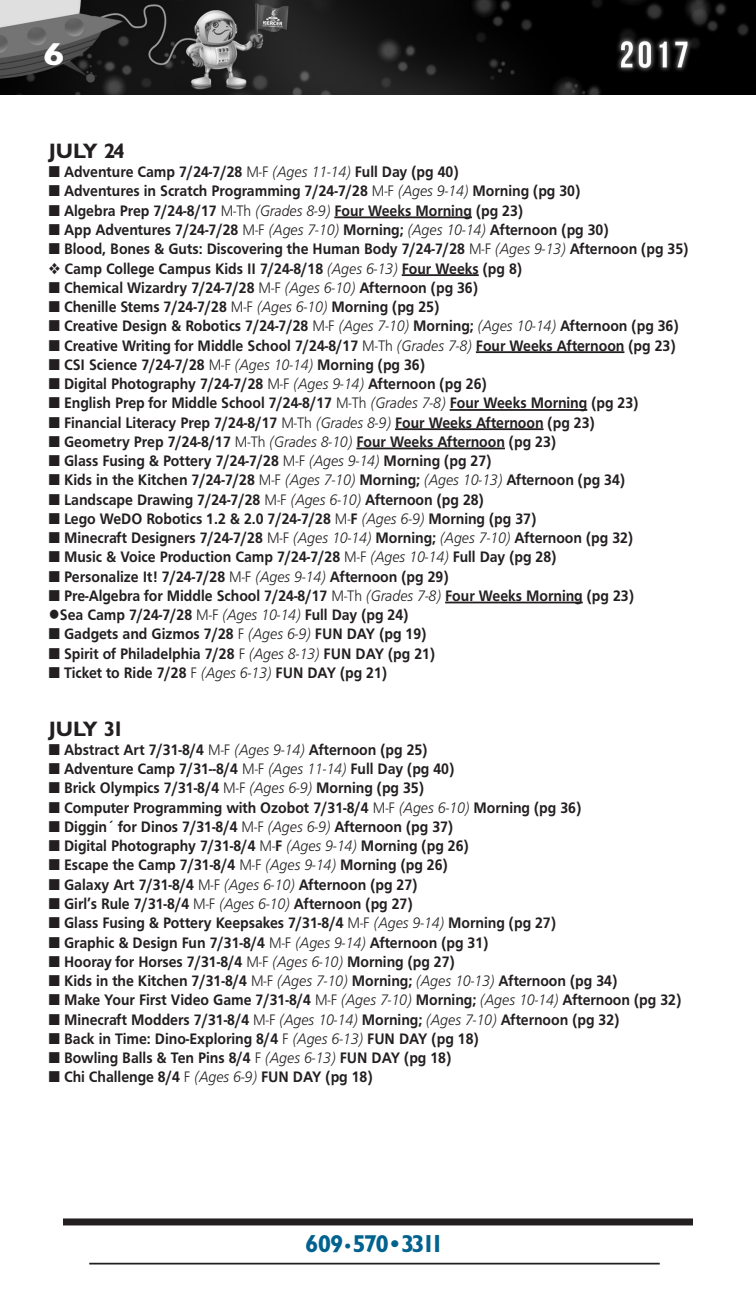
<style>
.page{position:relative;width:756px;height:1292px;background:#fff}
.page>*{position:absolute;margin:0;border:0;box-sizing:border-box;transform-origin:0 0}
.t1{font:31.5px "Classical Sans Bold DTC";color:#fff;scale:1.3 1}
.t2{font:24.5px "Classical Sans Bold DTC";letter-spacing:-.08em;color:#00628e}
.Heading_2{font:21px "Classical Sans Bold DTC";letter-spacing:-.05em;color:#231f20}
.t3{font:15.75px "Frugal Sans Bold DTC";color:#231f20;scale:.93 1}
.s1{font-family:"Frugal Sans Light DTC"}
.s2{font-family:"Frugal Sans Light Italic DTC"}
.s3{font-size:17.5px}
</style>
<div class="page">
<img style="left:0;top:0;width:756px;height:94px">
<div style="left:63px;top:1218px;width:630px;height:7px;background:#231f20"></div>
<hr style="left:89px;top:1262px;width:571px;height:2px;background:#231f20">
<hr style="left:334px;top:216px;width:138px;height:2px;background:#231f20">
<hr style="left:402px;top:274px;width:77px;height:2px;background:#231f20">
<hr style="left:476px;top:351px;width:148px;height:2px;background:#231f20">
<hr style="left:450px;top:409px;width:137px;height:2px;background:#231f20">
<hr style="left:395px;top:428px;width:149px;height:2px;background:#231f20">
<hr style="left:356px;top:447px;width:149px;height:2px;background:#231f20">
<hr style="left:445px;top:601px;width:138px;height:2px;background:#231f20">
<h1 class="t1" style="left:43px;top:37px;width:19px">6</h1>
<p class="Heading_2" style="left:49px;top:139px;width:77px">JULY 24</p>
<p class="t3" style="left:49px;top:163px;width:442px">■ Adventure Camp 7/24-7/28 <span class="s1">M-F</span> <span class="s2">(Ages 11-14)</span> Full Day (pg 40)</p>
<p class="t3" style="left:49px;top:182px;width:573px">■ Adventures in Scratch Programming 7/24-7/28 <span class="s1">M-F</span> <span class="s2">(Ages 9-14)</span> Morning (pg 30)</p>
<p class="t3" style="left:49px;top:201px;width:511px">■ Algebra Prep 7/24-8/17 <span class="s1">M-Th</span> <span class="s2">(Grades 8-9)</span> Four Weeks Morning (pg 23)</p>
<p class="t3" style="left:49px;top:221px;width:603px">■ App Adventures 7/24-7/28 <span class="s1">M-F</span> <span class="s2">(Ages 7-10)</span> Morning; <span class="s2">(Ages 10-14)</span> Afternoon (pg 30)</p>
<p class="t3" style="left:49px;top:240px;width:689px">■ Blood, Bones &amp; Guts: Discovering the Human Body 7/24-7/28 <span class="s1">M-F</span> <span class="s2">(Ages 9-13)</span> Afternoon (pg 35)</p>
<p class="t3" style="left:49px;top:259px;width:510px">❖ Camp College Campus Kids II 7/24-8/18 <span class="s2">(Ages 6-13)</span> Four Weeks (pg 8)</p>
<p class="t3" style="left:49px;top:278px;width:463px">■ Chemical Wizardry 7/24-7/28 <span class="s1">M-F</span> <span class="s2">(Ages 6-10)</span> Afternoon (pg 36)</p>
<p class="t3" style="left:49px;top:298px;width:421px">■ Chenille Stems 7/24-7/28 <span class="s1">M-F</span> <span class="s2">(Ages 6-10)</span> Morning (pg 25)</p>
<p class="t3" style="left:49px;top:317px;width:679px">■ Creative Design &amp; Robotics 7/24-7/28 <span class="s1">M-F</span> <span class="s2">(Ages 7-10)</span> Morning; <span class="s2">(Ages 10-14)</span> Afternoon (pg 36)</p>
<p class="t3" style="left:49px;top:336px;width:675px">■ Creative Writing for Middle School 7/24-8/17 <span class="s1">M-Th</span> <span class="s2">(Grades 7-8)</span> Four Weeks Afternoon (pg 23)</p>
<p class="t3" style="left:49px;top:355px;width:406px">■ CSI Science 7/24-7/28 <span class="s1">M-F</span> <span class="s2">(Ages 10-14)</span> Morning (pg 36)</p>
<p class="t3" style="left:49px;top:375px;width:472px">■ Digital Photography 7/24-7/28 <span class="s1">M-F</span> <span class="s2">(Ages 9-14)</span> Afternoon (pg 26)</p>
<p class="t3" style="left:49px;top:394px;width:635px">■ English Prep for Middle School 7/24-8/17 <span class="s1">M-Th</span> <span class="s2">(Grades 7-8)</span> Four Weeks Morning (pg 23)</p>
<p class="t3" style="left:49px;top:413px;width:588px">■ Financial Literacy Prep 7/24-8/17 <span class="s1">M-Th</span> <span class="s2">(Grades 8-9)</span> Four Weeks Afternoon (pg 23)</p>
<p class="t3" style="left:49px;top:432px;width:547px">■ Geometry Prep 7/24-8/17 <span class="s1">M-Th</span> <span class="s2">(Grades 8-10)</span> Four Weeks Afternoon (pg 23)</p>
<p class="t3" style="left:49px;top:452px;width:477px">■ Glass Fusing &amp; Pottery 7/24-7/28 <span class="s1">M-F</span> <span class="s2">(Ages 9-14)</span> Morning (pg 27)</p>
<p class="t3" style="left:49px;top:471px;width:621px">■ Kids in the Kitchen 7/24-7/28 <span class="s1">M-F</span> <span class="s2">(Ages 7-10)</span> Morning; <span class="s2">(Ages 10-13)</span> Afternoon (pg 34)</p>
<p class="t3" style="left:49px;top:490px;width:469px">■ Landscape Drawing 7/24-7/28 <span class="s1">M-F</span> <span class="s2">(Ages 6-10)</span> Afternoon (pg 28)</p>
<p class="t3" style="left:49px;top:509px;width:526px">■ Lego WeDO Robotics 1.2 &amp; 2.0 7/24-7/28 <span class="s1">M-</span>F <span class="s2">(Ages 6-9)</span> Morning (pg 37)</p>
<p class="t3" style="left:49px;top:529px;width:630px">■ Minecraft Designers 7/24-7/28 <span class="s1">M-F</span> <span class="s2">(Ages 10-14)</span> Morning; <span class="s2">(Ages 7-10)</span> Afternoon (pg 32)</p>
<p class="t3" style="left:49px;top:548px;width:547px">■ Music &amp; Voice Production Camp 7/24-7/28 <span class="s1">M-F</span> <span class="s2">(Ages 10-14)</span> Full Day (pg 28)</p>
<p class="t3" style="left:49px;top:567px;width:431px">■ Personalize It! 7/24-7/28 <span class="s1">M-F</span> <span class="s2">(Ages 9-14)</span> Afternoon (pg 29)</p>
<p class="t3" style="left:49px;top:586px;width:631px">■ Pre-Algebra for Middle School 7/24-8/17 <span class="s1">M-Th</span> <span class="s2">(Grades 7-8)</span> Four Weeks Morning (pg 23)</p>
<p class="t3" style="left:49px;top:606px;width:388px">●Sea Camp 7/24-7/28 <span class="s1">M-F</span> <span class="s2">(Ages 10-14)</span> Full Day (pg 24)</p>
<p class="t3" style="left:49px;top:625px;width:407px">■ Gadgets and Gizmos 7/28 <span class="s1">F</span> <span class="s2">(Ages 6-9)</span> FUN DAY (pg 19)</p>
<p class="t3" style="left:49px;top:644px;width:417px">■ Spirit of Philadelphia 7/28 <span class="s1">F</span> <span class="s2">(Ages 8-13)</span> FUN DAY (pg 21)</p>
<p class="t3" style="left:49px;top:663px;width:365px">■ Ticket to Ride 7/28 <span class="s1">F</span> <span class="s2">(Ages 6-13)</span> FUN DAY (pg 21)</p>
<p class="Heading_2" style="left:49px;top:717px;width:77px">JULY 31</p>
<p class="t3" style="left:49px;top:740px;width:409px">■ Abstract Art 7/31-8/4 <span class="s1">M-F</span> <span class="s2">(Ages 9-14)</span> Afternoon (pg 25)</p>
<p class="t3" style="left:49px;top:760px;width:437px">■ Adventure Camp 7/31--8/4 <span class="s1">M-F</span> <span class="s2">(Ages 11-14)</span> Full Day (pg 40)</p>
<p class="t3" style="left:49px;top:779px;width:405px">■ Brick Olympics 7/31-8/4 <span class="s1">M-F</span> <span class="s2">(Ages 6-9)</span> Morning (pg 35)</p>
<p class="t3" style="left:49px;top:798px;width:574px">■ Computer Programming with Ozobot 7/31-8/4 <span class="s1">M-F</span> <span class="s2">(Ages 6-10)</span> Morning (pg 36)</p>
<p class="t3" style="left:49px;top:817px;width:436px">■ Diggin´ for Dinos 7/31-8/4 <span class="s1">M-F</span> <span class="s2">(Ages 6-9)</span> Afternoon (pg 37)</p>
<p class="t3" style="left:49px;top:837px;width:453px">■ Digital Photography 7/31-8/4 <span class="s1">M-</span>F <span class="s2">(Ages 9-14)</span> Morning (pg 26)</p>
<p class="t3" style="left:49px;top:856px;width:430px">■ Escape the Camp 7/31-8/4 <span class="s1">M-F</span> <span class="s2">(Ages 9-14)</span> Morning (pg 26)</p>
<p class="t3" style="left:49px;top:875px;width:398px">■ Galaxy Art 7/31-8/4 <span class="s1">M-F</span> <span class="s2">(Ages 6-10)</span> Afternoon (pg 27)</p>
<p class="t3" style="left:49px;top:894px;width:393px">■ Girl’s Rule 7/31-8/4 <span class="s1">M-F</span> <span class="s2">(Ages 6-10)</span> Afternoon (pg 27)</p>
<p class="t3" style="left:49px;top:914px;width:547px">■ Glass Fusing &amp; Pottery Keepsakes 7/31-8/4 <span class="s1">M-F</span> <span class="s2">(Ages 9-14)</span> Morning (pg 27)</p>
<p class="t3" style="left:49px;top:933px;width:474px">■ Graphic &amp; Design Fun 7/31-8/4 <span class="s1">M-F</span> <span class="s2">(Ages 9-14)</span> Afternoon (pg 31)</p>
<p class="t3" style="left:49px;top:952px;width:438px">■ Hooray for Horses 7/31-8/4 <span class="s1">M-F</span> <span class="s2">(Ages 6-10)</span> Morning (pg 27)</p>
<p class="t3" style="left:49px;top:971px;width:613px">■ Kids in the Kitchen 7/31-8/4 <span class="s1">M-F</span> <span class="s2">(Ages 7-10)</span> Morning; <span class="s2">(Ages 10-13)</span> Afternoon (pg 34)</p>
<p class="t3" style="left:49px;top:991px;width:681px">■ Make Your First Video Game 7/31-8/4 <span class="s1">M-F</span> <span class="s2">(Ages 7-10)</span> Morning; <span class="s2">(Ages 10-14)</span> Afternoon (pg 32)</p>
<p class="t3" style="left:49px;top:1010px;width:615px">■ Minecraft Modders 7/31-8/4 <span class="s1">M-F</span> <span class="s2">(Ages 10-14)</span> Morning; <span class="s2">(Ages 7-10)</span> Afternoon (pg 32)</p>
<p class="t3" style="left:49px;top:1029px;width:464px">■ Back in Time: Dino-Exploring 8/4 <span class="s1">F</span> <span class="s2">(Ages 6-13)</span> FUN DAY (pg 18)</p>
<p class="t3" style="left:49px;top:1048px;width:434px">■ Bowling Balls &amp; Ten Pins 8/4 <span class="s1">F</span> <span class="s2">(Ages 6-13)</span> FUN DAY (pg 18)</p>
<p class="t3" style="left:49px;top:1068px;width:350px">■ Chi Challenge 8/4 <span class="s1">F</span> <span class="s2">(Ages 6-9)</span> FUN DAY (pg 18)</p>
<h2 class="t2" style="left:305px;top:1229px;width:141px">609<span class="s3">•</span>570•3311</h2>
</div>
